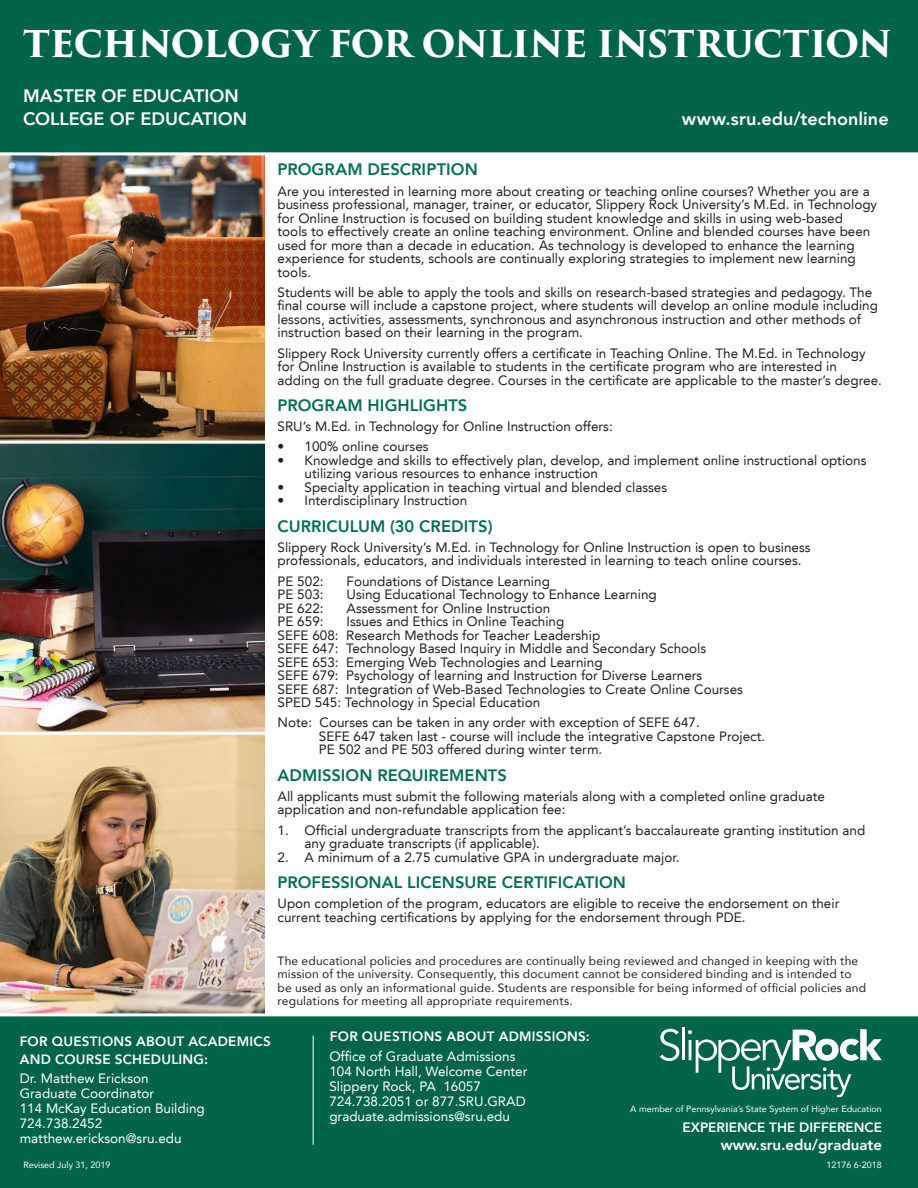
<style>
.page{position:relative;width:918px;height:1188px;background:#fff}
.page>*{position:absolute;margin:0;border:0;box-sizing:border-box;transform-origin:0 0}
.Department__Headlin{font:700 36px "Trajan Pro 3";letter-spacing:-.015em;color:#fff}
.Master_of_____Colle{font:800 18px "Avenir LT";color:#fff}
.Program_Description{font:800 16.5px "Avenir LT";letter-spacing:.005em;color:#007055}
.Curriculum__Headlin{font:800 16.5px "Avenir LT";letter-spacing:.005em;color:#007055}
.Curriculum__Body_Te{font:800 16.5px "Avenir LT";letter-spacing:.005em;color:#007055}
.Program_Highlights{font:800 16.5px "Avenir LT";letter-spacing:.005em;color:#007055}
.t1{font:800 15px "Avenir LT";color:#fff}
.Program_Description-2{font:13.5px/13.5px "Avenir LT";color:#231f20}
.Curriculum__Body_Te-2{font:13.5px/13.5px "Avenir LT";color:#231f20}
.For_Questions_About{font:13.5px "Avenir LT";color:#fff}
.For_Questions_About-2{font:800 13.5px/18px "Avenir LT";letter-spacing:.015em;color:#fff}
.Program_Highlights-2{font:13.5px "Avenir LT";color:#231f20}
.Disclaimer__Body_Te{font:12px/13.5px "Avenir";letter-spacing:.015em;color:#231f20}
.t2{font:9px "Avenir";color:#fff}
</style>
<div class="page">
<div style="left:0;top:1015px;width:918px;height:173px;background:#006548"></div>
<div style="left:0;top:0;width:918px;height:154px;background:#006548"></div>
<img style="left:0;top:444px;width:265px;height:569px">
<img style="left:0;top:155px;width:265px;height:286px">
<hr style="left:313px;top:1036px;width:1px;height:109px;background:#fff">
<svg style="left:660px;top:1029px;width:19px;height:32px"></svg>
<hr style="left:682px;top:1028px;width:3px;height:32px;background:#fff">
<svg style="left:688px;top:1029px;width:194px;height:68px"></svg>
<hr style="left:0;top:732px;width:271px;height:3px;background:#fff">
<hr style="left:0;top:1013px;width:918px;height:3px;background:#fff">
<hr style="left:0;top:152px;width:918px;height:3px;background:#fff">
<p class="Department__Headlin" style="left:23px;top:18px;width:870px">TECHNOLOGY FOR ONLINE INSTRUCTION</p>
<p class="Master_of_____Colle" style="left:23px;top:85px;width:217px">MASTER OF EDUCATION</p>
<p class="Master_of_____Colle" style="left:23px;top:108px;width:226px">COLLEGE OF EDUCATION</p>
<p class="Master_of_____Colle" style="left:682px;top:108px;width:208px">www.sru.edu/techonline</p>
<p class="Program_Description" style="left:278px;top:160px;width:202px">PROGRAM DESCRIPTION</p>
<p class="Program_Description-2" style="left:278px;top:184px;width:601px">Are you interested in learning more about creating or teaching online courses? Whether you are a business professional, manager, trainer, or educator, Slippery Rock University’s M.Ed. in Technology for Online Instruction is focused on building student knowledge and skills in using web-based<br>tools to effectively create an online teaching environment. Online and blended courses have been used for more than a decade in education. As technology is developed to enhance the learning experience for students, schools are continually exploring strategies to implement new learning tools.</p>
<p class="Program_Description-2" style="left:278px;top:286px;width:602px">Students will be able to apply the tools and skills on research-based strategies and pedagogy. The final course will include a capstone project, where students will develop an online module including lessons, activities, assessments, synchronous and asynchronous instruction and other methods of instruction based on their learning in the program.</p>
<p class="Program_Description-2" style="left:278px;top:346px;width:606px">Slippery Rock University currently offers a certificate in Teaching Online. The M.Ed. in Technology for Online Instruction is available to students in the certificate program who are interested in adding on the full graduate degree. Courses in the certificate are applicable to the master’s degree.</p>
<p class="Program_Highlights" style="left:278px;top:395px;width:191px">PROGRAM HIGHLIGHTS</p>
<p class="Program_Highlights-2" style="left:278px;top:419px;width:337px">SRU’s M.Ed. in Technology for Online Instruction offers:</p>
<p class="Program_Description-2" style="left:278px;top:440px;width:153px">• 100% online courses</p>
<p class="Program_Description-2" style="left:305px;top:454px;width:563px;text-indent:-27px">• Knowledge and skills to effectively plan, develop, and implement online instructional options utilizing various resources to enhance instruction</p>
<p class="Program_Description-2" style="left:278px;top:481px;width:391px">• Specialty application in teaching virtual and blended classes</p>
<p class="Program_Description-2" style="left:278px;top:494px;width:191px">• Interdisciplinary Instruction</p>
<p class="Curriculum__Headlin" style="left:278px;top:516px;width:217px">CURRICULUM (30 CREDITS)</p>
<p class="Curriculum__Body_Te-2" style="left:278px;top:541px;width:535px">Slippery Rock University’s M.Ed. in Technology for Online Instruction is open to business professionals, educators, and individuals interested in learning to teach online courses.</p>
<p class="Curriculum__Body_Te-2" style="left:278px;top:574px;width:48px">PE 502:</p>
<p class="Curriculum__Body_Te-2" style="left:347px;top:574px;width:205px">Foundations of Distance Learning</p>
<p class="Curriculum__Body_Te-2" style="left:278px;top:588px;width:48px">PE 503:</p>
<p class="Curriculum__Body_Te-2" style="left:347px;top:588px;width:312px">Using Educational Technology to Enhance Learning</p>
<p class="Curriculum__Body_Te-2" style="left:278px;top:601px;width:48px">PE 622:</p>
<p class="Curriculum__Body_Te-2" style="left:347px;top:601px;width:205px">Assessment for Online Instruction</p>
<p class="Curriculum__Body_Te-2" style="left:278px;top:615px;width:48px">PE 659:</p>
<p class="Curriculum__Body_Te-2" style="left:347px;top:615px;width:219px">Issues and Ethics in Online Teaching</p>
<p class="Curriculum__Body_Te-2" style="left:278px;top:628px;width:324px">SEFE 608: Research Methods for Teacher Leadership</p>
<p class="Curriculum__Body_Te-2" style="left:278px;top:642px;width:430px">SEFE 647: Technology Based Inquiry in Middle and Secondary Schools</p>
<p class="Curriculum__Body_Te-2" style="left:278px;top:655px;width:327px">SEFE 653: Emerging Web Technologies and Learning</p>
<p class="Curriculum__Body_Te-2" style="left:278px;top:669px;width:426px">SEFE 679: Psychology of learning and Instruction for Diverse Learners</p>
<p class="Curriculum__Body_Te-2" style="left:278px;top:682px;width:467px">SEFE 687: Integration of Web-Based Technologies to Create Online Courses</p>
<p class="Curriculum__Body_Te-2" style="left:278px;top:696px;width:264px">SPED 545: Technology in Special Education</p>
<p class="Curriculum__Body_Te-2" style="left:278px;top:716px;width:424px">Note: Courses can be taken in any order with exception of SEFE 647.</p>
<p class="Curriculum__Body_Te-2" style="left:319px;top:730px;width:448px">SEFE 647 taken last - course will include the integrative Capstone Project.</p>
<p class="Curriculum__Body_Te-2" style="left:319px;top:743px;width:285px">PE 502 and PE 503 offered during winter term.</p>
<p class="Curriculum__Body_Te" style="left:278px;top:765px;width:231px">ADMISSION REQUIREMENTS</p>
<p class="Program_Description-2" style="left:278px;top:790px;width:549px">All applicants must submit the following materials along with a completed online graduate application and non-refundable application fee:</p>
<p class="Program_Description-2" style="left:305px;top:823px;width:562px;text-indent:-27px">1. Official undergraduate transcripts from the applicant’s baccalaureate granting institution and any graduate transcripts (if applicable).</p>
<p class="Program_Description-2" style="left:278px;top:850px;width:404px">2. A minimum of a 2.75 cumulative GPA in undergraduate major.</p>
<p class="Program_Description" style="left:278px;top:872px;width:350px">PROFESSIONAL LICENSURE CERTIFICATION</p>
<p class="Curriculum__Body_Te-2" style="left:278px;top:897px;width:563px">Upon completion of the program, educators are eligible to receive the endorsement on their current teaching certifications by applying for the endorsement through PDE.</p>
<p class="Disclaimer__Body_Te" style="left:278px;top:953px;width:590px">The educational policies and procedures are continually being reviewed and changed in keeping with the mission of the university. Consequently, this document cannot be considered binding and is intended to be used as only an informational guide. Students are responsible for being informed of official policies and regulations for meeting all appropriate requirements.</p>
<p class="For_Questions_About-2" style="left:20px;top:1032px;width:253px">FOR QUESTIONS ABOUT ACADEMICS<br>AND COURSE SCHEDULING:</p>
<p class="For_Questions_About" style="left:20px;top:1071px;width:131px">Dr. Matthew Erickson</p>
<p class="For_Questions_About" style="left:20px;top:1086px;width:136px">Graduate Coordinator</p>
<p class="For_Questions_About" style="left:20px;top:1101px;width:187px">114 McKay Education Building</p>
<p class="For_Questions_About" style="left:20px;top:1116px;width:84px">724.738.2452</p>
<p class="For_Questions_About" style="left:20px;top:1131px;width:163px">matthew.erickson@sru.edu</p>
<p class="t2" style="left:23px;top:1158px;width:89px">Revised July 31, 2019</p>
<p class="For_Questions_About-2" style="left:330px;top:1028px;width:261px">FOR QUESTIONS ABOUT ADMISSIONS:</p>
<p class="For_Questions_About" style="left:329px;top:1048px;width:188px">Office of Graduate Admissions</p>
<p class="For_Questions_About" style="left:329px;top:1063px;width:200px">104 North Hall, Welcome Center</p>
<p class="For_Questions_About" style="left:329px;top:1078px;width:153px">Slippery Rock, PA 16057</p>
<p class="For_Questions_About" style="left:329px;top:1093px;width:198px">724.738.2051 or 877.SRU.GRAD</p>
<p class="For_Questions_About" style="left:329px;top:1108px;width:182px">graduate.admissions@sru.edu</p>
<p class="t2" style="left:630px;top:1102px;width:253px">A member of Pennsylvania’s State System of Higher Education</p>
<p class="For_Questions_About-2" style="left:683px;top:1118px;width:201px">EXPERIENCE THE DIFFERENCE</p>
<p class="t1" style="left:721px;top:1136px;width:163px">www.sru.edu/graduate</p>
<p class="t2" style="left:826px;top:1158px;width:57px">12176 6-2018</p>
</div>
